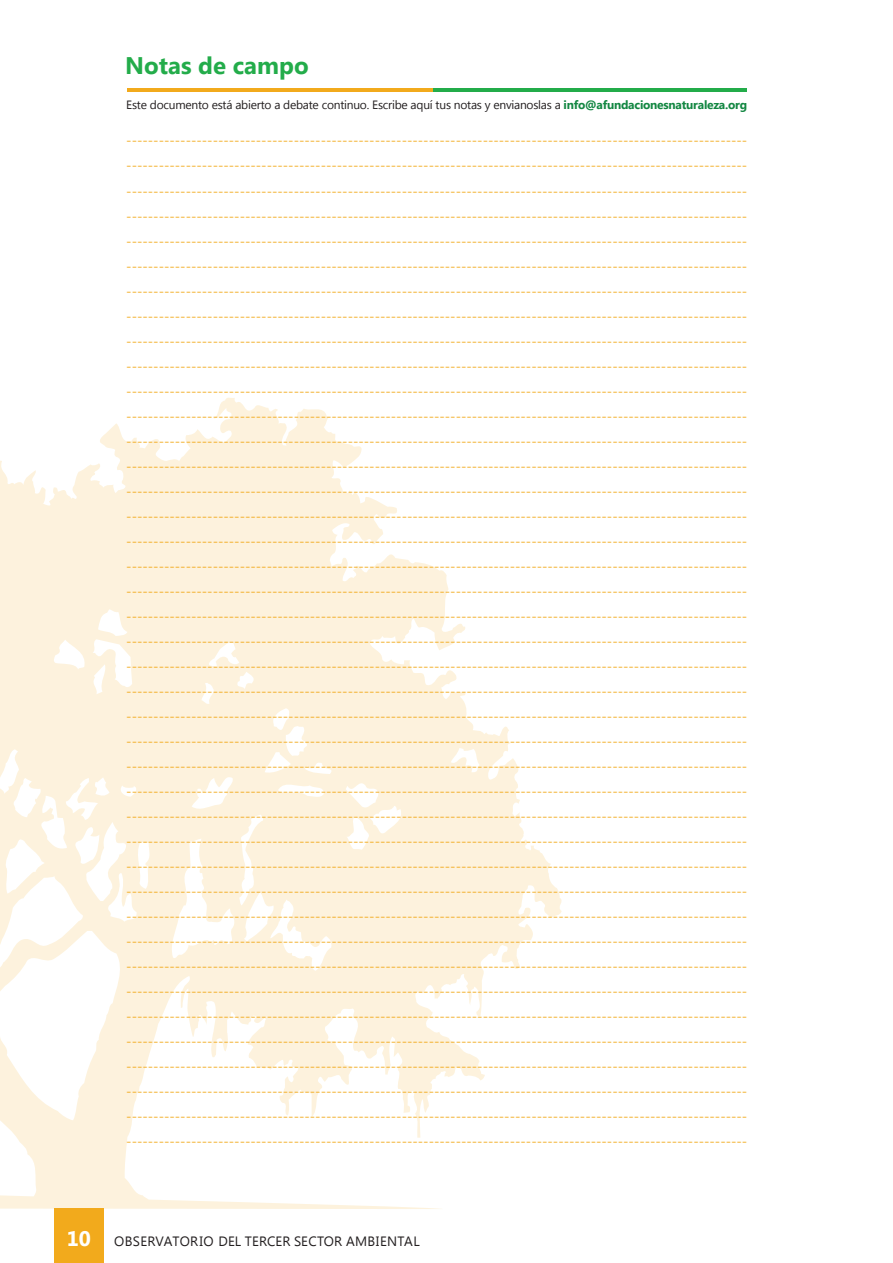
<style>
.page{position:relative;width:893px;height:1263px;background:#fff}
.page>*{position:absolute;margin:0;border:0;box-sizing:border-box;transform-origin:0 0}
.t1{font:700 24px "Lao UI";color:#23ac4a}
.t2{font:13.5px/25px "Lao UI";color:#f2aa1c;text-align:justify}
.t3{font:13.5px "Lao UI";letter-spacing:.02em;color:#231f20}
.t4{font:12px "Lao UI";letter-spacing:-.02em;color:#231f20}
.s1{font-weight:700;color:#138742}
.s2{font-weight:700;font-size:21px;color:#fff}
</style>
<div class="page">
<div style="left:54px;top:1209px;width:50px;height:54px;background:#f2aa1c"></div>
<svg style="left:0;top:397px;width:562px;height:812px;fill:#fdf2dd"></svg>
<hr style="left:127px;top:88px;width:306px;height:4px;background:#f2aa1c">
<hr style="left:433px;top:88px;width:314px;height:4px;background:#23ac4a">
<h1 class="t1" style="left:125px;top:49px;width:185px">Notas de campo</h1>
<p class="t4" style="left:126px;top:97px;width:622px">Este documento está abierto a debate continuo. Escribe aquí tus notas y envianoslas a <span class="s1">info@afundacionesnaturaleza.org</span></p>
<p class="t2" style="left:126px;top:128px;width:623px">------------------------------------------------------------------------------------------------------------------- ------------------------------------------------------------------------------------------------------------------- ------------------------------------------------------------------------------------------------------------------- ------------------------------------------------------------------------------------------------------------------- ------------------------------------------------------------------------------------------------------------------- ------------------------------------------------------------------------------------------------------------------- ------------------------------------------------------------------------------------------------------------------- ------------------------------------------------------------------------------------------------------------------- ------------------------------------------------------------------------------------------------------------------- ------------------------------------------------------------------------------------------------------------------- ------------------------------------------------------------------------------------------------------------------- ------------------------------------------------------------------------------------------------------------------- ------------------------------------------------------------------------------------------------------------------- ------------------------------------------------------------------------------------------------------------------- ------------------------------------------------------------------------------------------------------------------- ------------------------------------------------------------------------------------------------------------------- ------------------------------------------------------------------------------------------------------------------- ------------------------------------------------------------------------------------------------------------------- ------------------------------------------------------------------------------------------------------------------- ------------------------------------------------------------------------------------------------------------------- ------------------------------------------------------------------------------------------------------------------- ------------------------------------------------------------------------------------------------------------------- ------------------------------------------------------------------------------------------------------------------- ------------------------------------------------------------------------------------------------------------------- ------------------------------------------------------------------------------------------------------------------- ------------------------------------------------------------------------------------------------------------------- ------------------------------------------------------------------------------------------------------------------- ------------------------------------------------------------------------------------------------------------------- ------------------------------------------------------------------------------------------------------------------- ------------------------------------------------------------------------------------------------------------------- ------------------------------------------------------------------------------------------------------------------- ------------------------------------------------------------------------------------------------------------------- ------------------------------------------------------------------------------------------------------------------- ------------------------------------------------------------------------------------------------------------------- ------------------------------------------------------------------------------------------------------------------- ------------------------------------------------------------------------------------------------------------------- ------------------------------------------------------------------------------------------------------------------- ------------------------------------------------------------------------------------------------------------------- ------------------------------------------------------------------------------------------------------------------- ------------------------------------------------------------------------------------------------------------------- -------------------------------------------------------------------------------------------------------------------</p>
<p class="t3" style="left:67px;top:1232px;width:354px"><span class="s2">10</span> OBSERVATORIO DEL TERCER SECTOR AMBIENTAL</p>
</div>
